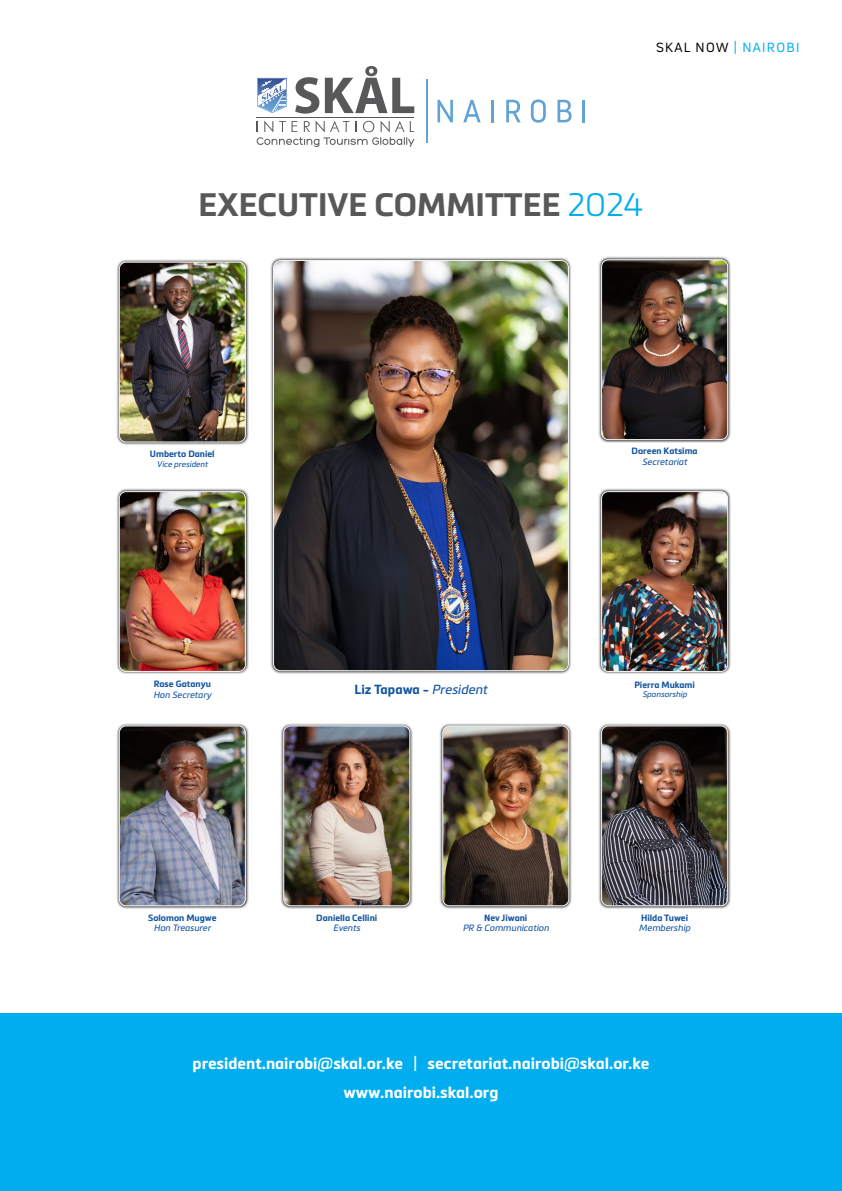
<style>
.page{position:relative;width:842px;height:1191px;background:#fff}
.page>*{position:absolute;margin:0;border:0;box-sizing:border-box;transform-origin:0 0}
.t1{font:700 32px "Metronic Pro";color:#58585b}
.t2{font:700 16px/29px "Metronic Pro";color:#fff;text-align:center}
.t3{font:700 13px "Metronic Pro";color:#1455a2}
.t4{font:13px "Uni Neue";letter-spacing:.1em;color:#00aeef}
.t5{font:700 9px "Metronic Pro";color:#1455a2}
.t6{font:italic 9px "Metronic Pro";color:#1455a2}
.t7{font:italic 8px "Metronic Pro";color:#1455a2}
.s1{color:#000}
.s2{font-family:"Metronic Pro Air";font-weight:400;color:#00aeef}
.s3{font-weight:400;font-style:italic}
</style>
<div class="page">
<svg style="left:270px;top:257px;width:301px;height:417px"></svg>
<img style="left:274px;top:260px;width:294px;height:410px">
<div style="left:273px;top:260px;width:296px;height:411px;border:1px solid #f3f3f4;border-radius:7px"></div>
<svg style="left:116px;top:723px;width:133px;height:186px"></svg>
<img style="left:119px;top:726px;width:126px;height:179px">
<div style="left:119px;top:725px;width:127px;height:181px;border:1px solid #f3f3f4;border-radius:7px"></div>
<svg style="left:598px;top:723px;width:133px;height:186px"></svg>
<img style="left:602px;top:726px;width:126px;height:179px">
<div style="left:601px;top:725px;width:127px;height:181px;border:1px solid #f3f3f4;border-radius:7px"></div>
<svg style="left:116px;top:488px;width:133px;height:186px"></svg>
<img style="left:119px;top:491px;width:126px;height:180px">
<div style="left:119px;top:491px;width:127px;height:181px;border:1px solid #f3f3f4;border-radius:7px"></div>
<svg style="left:440px;top:723px;width:132px;height:186px"></svg>
<img style="left:443px;top:726px;width:126px;height:179px">
<div style="left:442px;top:725px;width:127px;height:181px;border:1px solid #f3f3f4;border-radius:7px"></div>
<svg style="left:280px;top:723px;width:133px;height:186px"></svg>
<img style="left:284px;top:726px;width:126px;height:179px">
<div style="left:283px;top:725px;width:127px;height:181px;border:1px solid #f3f3f4;border-radius:7px"></div>
<svg style="left:598px;top:488px;width:133px;height:186px"></svg>
<img style="left:602px;top:491px;width:126px;height:180px">
<div style="left:601px;top:491px;width:127px;height:181px;border:1px solid #f3f3f4;border-radius:7px"></div>
<svg style="left:116px;top:259px;width:133px;height:186px"></svg>
<img style="left:119px;top:262px;width:126px;height:180px">
<div style="left:119px;top:262px;width:127px;height:180px;border:1px solid #f3f3f4;border-radius:7px"></div>
<svg style="left:598px;top:256px;width:133px;height:187px"></svg>
<img style="left:602px;top:260px;width:126px;height:179px">
<div style="left:601px;top:259px;width:127px;height:181px;border:1px solid #f3f3f4;border-radius:7px"></div>
<div style="left:0;top:1013px;width:842px;height:178px;background:#00aeef"></div>
<svg style="left:257px;top:77px;width:30px;height:36px"></svg>
<hr style="left:257px;top:117px;width:157px;height:1px;background:#58585b">
<svg style="left:257px;top:121px;width:157px;height:26px"></svg>
<svg style="left:295px;top:77px;width:24px;height:37px"></svg>
<svg style="left:325px;top:66px;width:89px;height:47px"></svg>
<hr style="left:426px;top:79px;width:2px;height:64px;background:#62a3d4">
<svg style="left:437px;top:100px;width:16px;height:22px"></svg>
<svg style="left:463px;top:100px;width:18px;height:22px"></svg>
<hr style="left:491px;top:100px;width:3px;height:22px;background:#62a3d4">
<svg style="left:506px;top:100px;width:15px;height:22px"></svg>
<svg style="left:531px;top:99px;width:15px;height:24px"></svg>
<svg style="left:557px;top:100px;width:15px;height:22px"></svg>
<hr style="left:583px;top:100px;width:2px;height:22px;background:#62a3d4">
<h3 class="t4" style="left:656px;top:40px;width:145px"><span class="s1">SKAL NOW</span> | NAIROBI</h3>
<h1 class="t1" style="left:199px;top:189px;width:446px">EXECUTIVE COMMITTEE <span class="s2">2024</span></h1>
<p class="t5" style="left:150px;top:450px;width:66px">Umberto Daniel</p>
<p class="t7" style="left:157px;top:460px;width:52px">Vice president</p>
<p class="t5" style="left:632px;top:447px;width:68px">Doreen Katsima</p>
<p class="t6" style="left:642px;top:458px;width:46px">Secretariat</p>
<p class="t5" style="left:154px;top:680px;width:59px">Rose Gatanyu</p>
<p class="t6" style="left:153px;top:690px;width:59px">Hon Secretary</p>
<h3 class="t3" style="left:355px;top:683px;width:134px">Liz Tapawa - <span class="s3">President</span></h3>
<p class="t5" style="left:634px;top:680px;width:62px">Pierra Mukami</p>
<p class="t7" style="left:642px;top:691px;width:46px">Sponsorship</p>
<p class="t5" style="left:148px;top:913px;width:70px">Solomon Mugwe</p>
<p class="t6" style="left:154px;top:924px;width:58px">Hon Treasurer</p>
<p class="t5" style="left:316px;top:913px;width:62px">Daniella Cellini</p>
<p class="t6" style="left:333px;top:924px;width:29px">Events</p>
<p class="t5" style="left:484px;top:913px;width:44px">Nev Jiwani</p>
<p class="t6" style="left:463px;top:924px;width:88px">PR &amp; Communication</p>
<p class="t5" style="left:641px;top:913px;width:49px">Hilda Tuwei</p>
<p class="t6" style="left:639px;top:924px;width:53px">Membership</p>
<h2 class="t2" style="left:193px;top:1049px;width:458px">president.nairobi@skal.or.ke | secretariat.nairobi@skal.or.ke www.nairobi.skal.org</h2>
</div>
